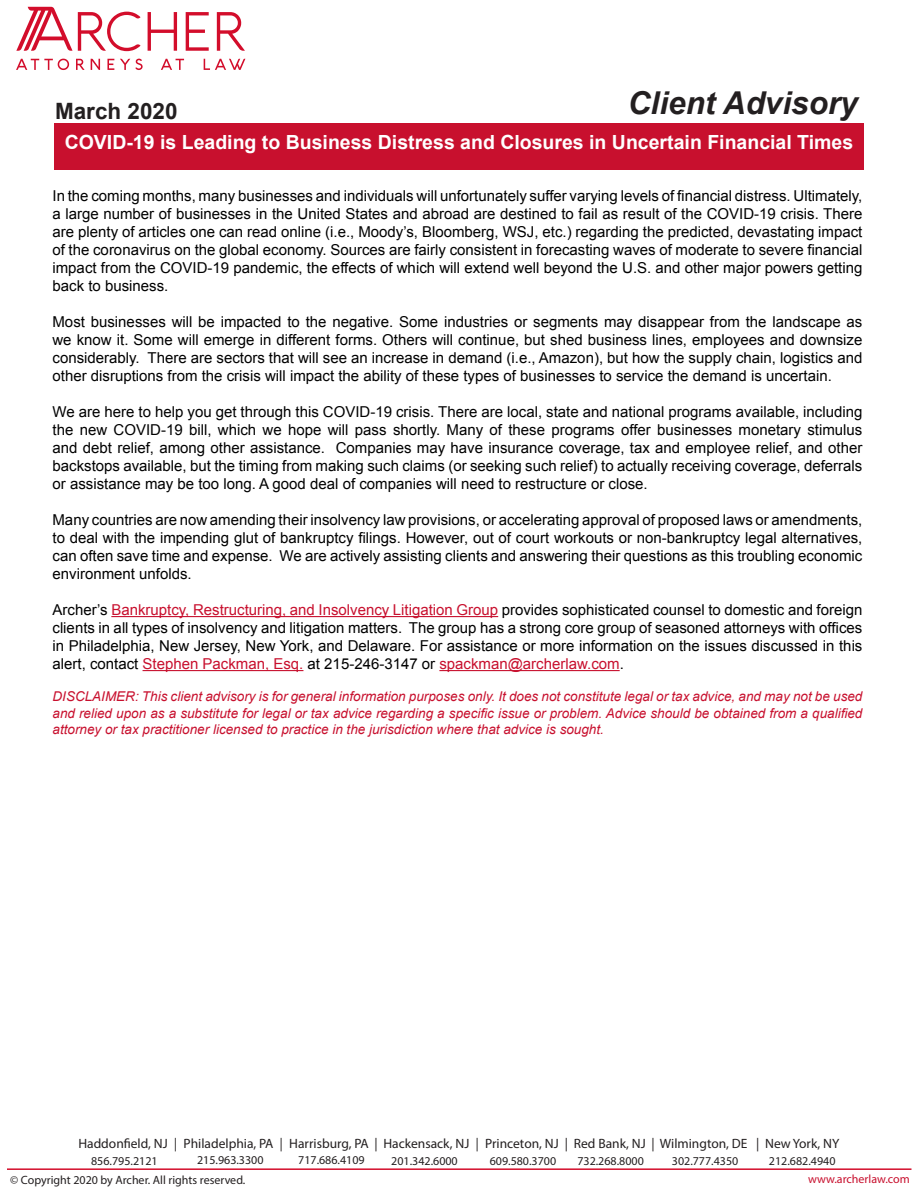
<style>
.page{position:relative;width:918px;height:1188px;background:#fff}
.page>*{position:absolute;margin:0;border:0;box-sizing:border-box;transform-origin:0 0}
.t1{font:italic 700 31.5px "Arial";color:#231f20}
.t2{font:700 22.5px "Arial";color:#231f20}
.t3{font:700 19.5px "Arial";color:#fff}
.t4{font:15px/18px "Arial";color:#000;text-align:justify}
.t5{font:italic 13.5px/16.2px "Arial";color:#c8102e;text-align:justify}
.t6{font:13.5px "Myriad Pro";color:#231f20}
.t7{font:12px "Myriad Pro";color:#231f20}
.t8{font:12px "Myriad Pro";color:#c8102e}
.s1{color:#c8102e}
.s2{font-family:"Minion Pro"}
</style>
<div class="page">
<hr style="left:111px;top:616px;width:387px;height:1px;background:#c8102e">
<hr style="left:143px;top:670px;width:160px;height:1px;background:#c8102e">
<hr style="left:439px;top:670px;width:181px;height:1px;background:#c8102e">
<div style="left:54px;top:123px;width:810px;height:47px;background:#c8102e"></div>
<svg style="left:148px;top:12px;width:29px;height:39px"></svg>
<svg style="left:186px;top:12px;width:23px;height:39px"></svg>
<svg style="left:217px;top:12px;width:28px;height:39px"></svg>
<svg style="left:16px;top:7px;width:125px;height:44px"></svg>
<svg style="left:16px;top:59px;width:53px;height:11px"></svg>
<svg style="left:76px;top:59px;width:9px;height:11px"></svg>
<svg style="left:91px;top:59px;width:9px;height:11px"></svg>
<svg style="left:107px;top:59px;width:7px;height:11px"></svg>
<svg style="left:120px;top:59px;width:23px;height:11px"></svg>
<svg style="left:161px;top:59px;width:23px;height:11px"></svg>
<svg style="left:204px;top:59px;width:41px;height:11px"></svg>
<hr style="left:7px;top:1168px;width:904px;height:2px;background:#d30d2b">
<p class="t2" style="left:55px;top:96px;width:124px">March 2020</p>
<p class="t1" style="left:628px;top:82px;width:231px">Client Advisory</p>
<p class="t3" style="left:65px;top:129px;width:790px">COVID-19 is Leading to Business Distress and Closures in Uncertain Financial Times</p>
<p class="t4" style="left:52px;top:187px;width:812px">In the coming months, many businesses and individuals will unfortunately suffer varying levels of financial distress. Ultimately, a large number of businesses in the United States and abroad are destined to fail as result of the COVID-19 crisis. There are plenty of articles one can read online (i.e., Moody’s, Bloomberg, WSJ, etc.) regarding the predicted, devastating impact of the coronavirus on the global economy. Sources are fairly consistent in forecasting waves of moderate to severe financial impact from the COVID-19 pandemic, the effects of which will extend well beyond the U.S. and other major powers getting back to business.</p>
<p class="t4" style="left:52px;top:313px;width:811px">Most businesses will be impacted to the negative. Some industries or segments may disappear from the landscape as we know it. Some will emerge in different forms. Others will continue, but shed business lines, employees and downsize considerably. There are sectors that will see an increase in demand (i.e., Amazon), but how the supply chain, logistics and other disruptions from the crisis will impact the ability of these types of businesses to service the demand is uncertain.</p>
<p class="t4" style="left:52px;top:403px;width:811px">We are here to help you get through this COVID-19 crisis. There are local, state and national programs available, including the new COVID-19 bill, which we hope will pass shortly. Many of these programs offer businesses monetary stimulus and debt relief, among other assistance. Companies may have insurance coverage, tax and employee relief, and other backstops available, but the timing from making such claims (or seeking such relief) to actually receiving coverage, deferrals or assistance may be too long. A good deal of companies will need to restructure or close.</p>
<p class="t4" style="left:52px;top:511px;width:811px">Many countries are now amending their insolvency law provisions, or accelerating approval of proposed laws or amendments, to deal with the impending glut of bankruptcy filings. However, out of court workouts or non-bankruptcy legal alternatives, can often save time and expense. We are actively assisting clients and answering their questions as this troubling economic environment unfolds.</p>
<p class="t4" style="left:52px;top:601px;width:811px">Archer’s <span class="s1">Bankruptcy, Restructuring, and Insolvency Litigation Group</span> provides sophisticated counsel to domestic and foreign clients in all types of insolvency and litigation matters. The group has a strong core group of seasoned attorneys with offices in Philadelphia, New Jersey, New York, and Delaware. For assistance or more information on the issues discussed in this alert, contact <span class="s1">Stephen Packman, Esq.</span> at 215-246-3147 or <span class="s1">spackman@archerlaw.com</span>.</p>
<p class="t5" style="left:52px;top:689px;width:811px">DISCLAIMER: This client advisory is for general information purposes only. It does not constitute legal or tax advice, and may not be used and relied upon as a substitute for legal or tax advice regarding a specific issue or problem. Advice should be obtained from a qualified attorney or tax practitioner licensed to practice in the jurisdiction where that advice is sought.</p>
<p class="t6" style="left:78px;top:1135px;width:762px">Haddonfield, NJ <span class="s2">|</span> Philadelphia, PA <span class="s2">|</span> Harrisburg, PA | Hackensack, NJ <span class="s2">|</span> Princeton, NJ | Red Bank, NJ | Wilmington, DE | New York, NY</p>
<p class="t7" style="left:91px;top:1153px;width:68px">856.795.2121</p>
<p class="t7" style="left:197px;top:1153px;width:68px">215.963.3300</p>
<p class="t7" style="left:298px;top:1153px;width:68px">717.686.4109</p>
<p class="t7" style="left:391px;top:1153px;width:68px">201.342.6000</p>
<p class="t7" style="left:490px;top:1153px;width:68px">609.580.3700</p>
<p class="t7" style="left:577px;top:1153px;width:68px">732.268.8000</p>
<p class="t7" style="left:672px;top:1153px;width:68px">302.777.4350</p>
<p class="t7" style="left:769px;top:1153px;width:68px">212.682.4940</p>
<p class="t7" style="left:10px;top:1173px;width:237px">© Copyright 2020 by Archer. All rights reserved.</p>
<p class="t8" style="left:808px;top:1172px;width:103px">www.archerlaw.com</p>
</div>
